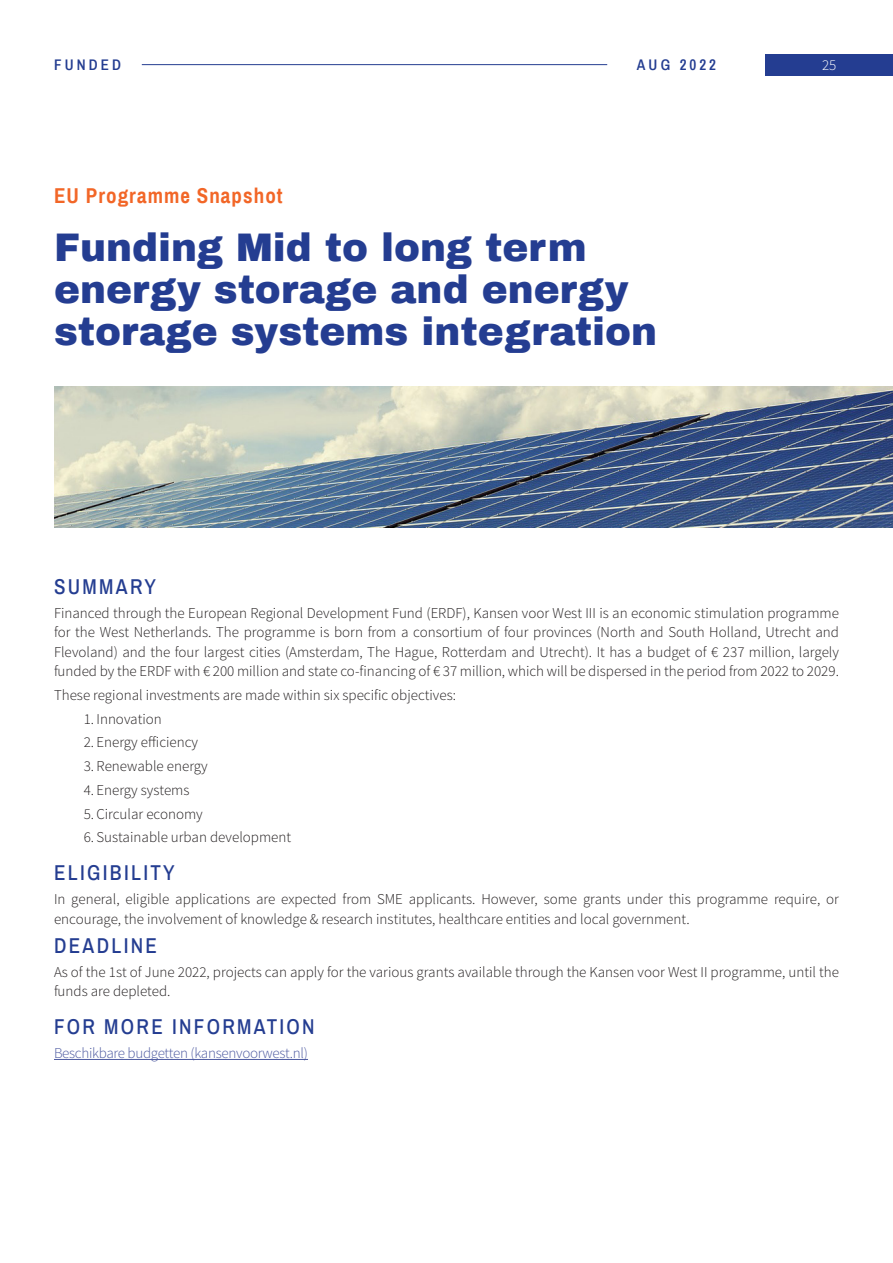
<style>
.page{position:relative;width:893px;height:1263px;background:#fff}
.page>*{position:absolute;margin:0;border:0;box-sizing:border-box;transform-origin:0 0}
.Article_Title{font:900 39px/42px "Archivo";color:#243d91}
.Article_Heading{font:500 21px "Archivo Narrow";letter-spacing:.11em;color:#243d91}
.Article_Author{font:700 21px "Archivo Narrow";letter-spacing:.05em;color:#f26627}
.Article_Pg{font:500 21px "Archivo Narrow";letter-spacing:.11em;color:#243d91}
.Article_Pg-2{font:300 15px/19.5px "Source Sans Pro";color:#231f20}
.Article_Pg-3{font:300 15px "Source Sans Pro";letter-spacing:-.02em;color:#4c59a0}
.t1{font:600 15px "Archivo Narrow";letter-spacing:.21em;color:#243d91}
.t2{font:300 15px "Source Sans Pro";color:#fff}
</style>
<div class="page">
<div style="left:765px;top:54px;width:128px;height:21px;background:#243d91"></div>
<hr style="left:142px;top:64px;width:465px;height:1px;background:#243d91">
<hr style="left:54px;top:1059px;width:254px;height:1px;background:#4c59a0">
<img style="left:54px;top:387px;width:839px;height:141px">
<p class="t1" style="left:54px;top:54px;width:68px">FUNDED</p>
<p class="t1" style="left:637px;top:54px;width:81px">AUG 2022</p>
<p class="t2" style="left:822px;top:56px;width:16px">25</p>
<p class="Article_Author" style="left:54px;top:181px;width:230px">EU Programme Snapshot</p>
<p class="Article_Title" style="left:54px;top:227px;width:605px">Funding Mid to long term energy storage and energy storage systems integration</p>
<p class="Article_Heading" style="left:54px;top:572px;width:103px">SUMMARY</p>
<p class="Article_Pg-2" style="left:54px;top:603px;width:786px;text-align:justify">Financed through the European Regional Development Fund (ERDF), Kansen voor West III is an economic stimulation programme for the West Netherlands. The programme is born from a consortium of four provinces (North and South Holland, Utrecht and Flevoland) and the four largest cities (Amsterdam, The Hague, Rotterdam and Utrecht). It has a budget of € 237 million, largely funded by the ERDF with € 200 million and state co-financing of € 37 million, which will be dispersed in the period from 2022 to 2029.</p>
<p class="Article_Pg-2" style="left:54px;top:685px;width:404px">These regional investments are made within six specific objectives:</p>
<p class="Article_Pg-2" style="left:84px;top:709px;width:80px">1. Innovation</p>
<p class="Article_Pg-2" style="left:84px;top:733px;width:116px">2. Energy efficiency</p>
<p class="Article_Pg-2" style="left:84px;top:756px;width:126px">3. Renewable energy</p>
<p class="Article_Pg-2" style="left:84px;top:780px;width:107px">4. Energy systems</p>
<p class="Article_Pg-2" style="left:84px;top:804px;width:121px">5. Circular economy</p>
<p class="Article_Pg-2" style="left:84px;top:828px;width:209px">6. Sustainable urban development</p>
<p class="Article_Heading" style="left:54px;top:858px;width:122px">ELIGIBILITY</p>
<p class="Article_Pg-2" style="left:54px;top:889px;width:786px">In general, eligible applications are expected from SME applicants. However, some grants under this programme require, or encourage, the involvement of knowledge &amp; research institutes, healthcare entities and local government.</p>
<p class="Article_Pg" style="left:54px;top:931px;width:104px">DEADLINE</p>
<p class="Article_Pg-2" style="left:54px;top:962px;width:786px">As of the 1st of June 2022, projects can apply for the various grants available through the Kansen voor West II programme, until the funds are depleted.</p>
<p class="Article_Heading" style="left:54px;top:1012px;width:262px">FOR MORE INFORMATION</p>
<p class="Article_Pg-3" style="left:54px;top:1044px;width:256px">Beschikbare budgetten (kansenvoorwest.nl)</p>
</div>
